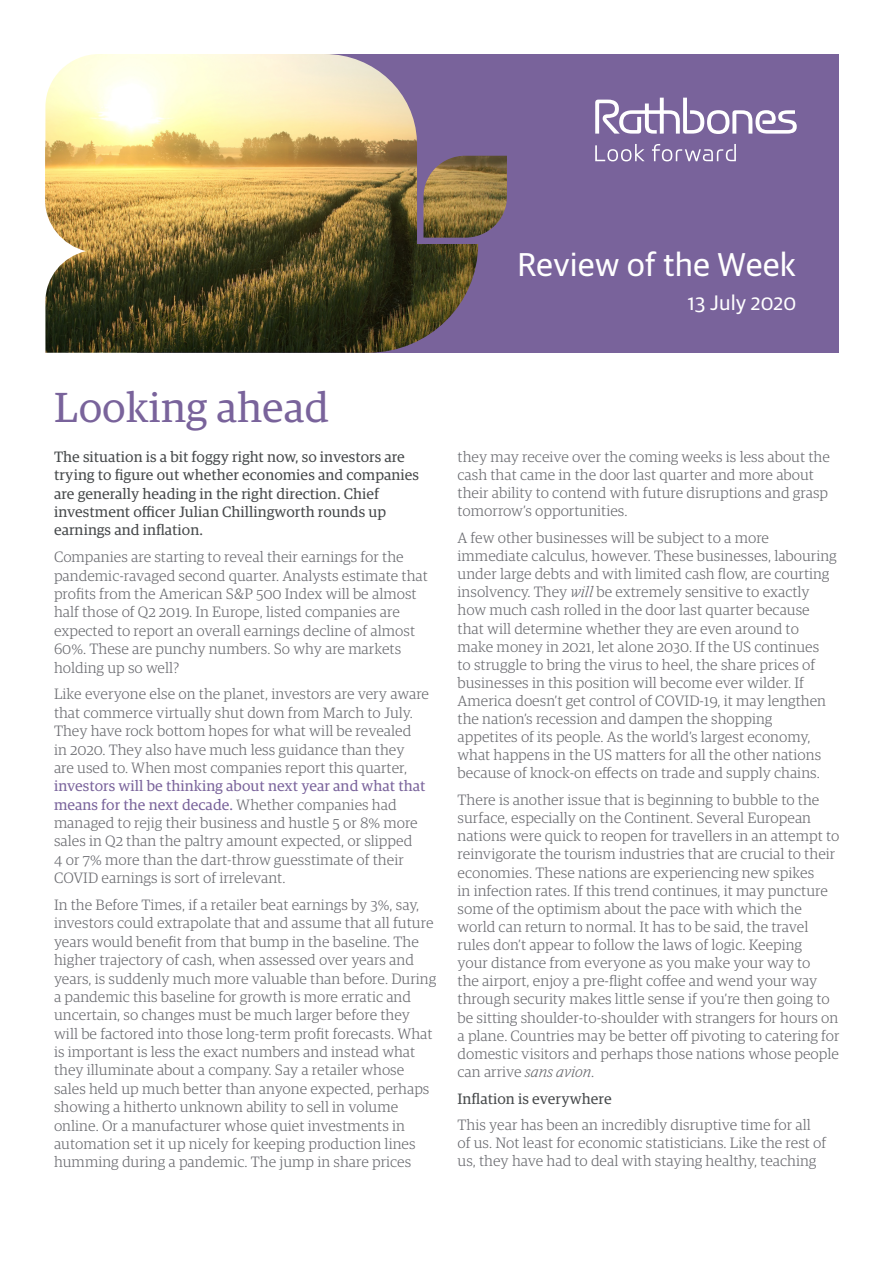
<style>
.page{position:relative;width:893px;height:1263px;background:#fff}
.page>*{position:absolute;margin:0;border:0;box-sizing:border-box;transform-origin:0 0}
.t1{font:42px "Guardian RTB Egyp";color:#79639b}
.t2{font:33px "Guardian RTB Sans";color:#fff}
.t3{font:21px "Guardian RTB Sans";color:#fff}
.t4{font:300 15px/18.1px "Guardian RTB Egyp";color:#696a6f}
.t5{font:15px/18.3px "Guardian RTB Egyp";color:#45484a}
.s1{font-weight:400;color:#79639b}
.s2{font-style:italic}
</style>
<div class="page">
<div style="left:137px;top:54px;width:702px;height:299px;background:#79639b"></div>
<svg style="left:595px;top:98px;width:202px;height:63px"></svg>
<img style="left:45px;top:54px;width:462px;height:299px">
<h2 class="t2" style="left:517px;top:241px;width:281px">Review of the Week</h2>
<h3 class="t3" style="left:687px;top:287px;width:110px">13 July 2020</h3>
<h1 class="t1" style="left:54px;top:379px;width:277px">Looking ahead</h1>
<p class="t5" style="left:54px;top:447px;width:367px">The situation is a bit foggy right now, so investors are trying to figure out whether economies and companies are generally heading in the right direction. Chief investment officer Julian Chillingworth rounds up earnings and inflation.</p>
<p class="t4" style="left:54px;top:547px;width:375px">Companies are starting to reveal their earnings for the pandemic-ravaged second quarter. Analysts estimate that profits from the American S&amp;P 500 Index will be almost half those of Q2 2019. In Europe, listed companies are expected to report an overall earnings decline of almost 60%. These are punchy numbers. So why are markets holding up so well?</p>
<p class="t4" style="left:54px;top:684px;width:377px">Like everyone else on the planet, investors are very aware that commerce virtually shut down from March to July.<br>They have rock bottom hopes for what will be revealed<br>in 2020. They also have much less guidance than they<br>are used to. When most companies report this quarter,</p>
<p class="t4" style="left:54px;top:776px;width:373px"><span class="s1">investors will be thinking about next year and what that means for the next decade.</span> Whether companies had managed to rejig their business and hustle 5 or 8% more sales in Q2 than the paltry amount expected, or slipped<br>4 or 7% more than the dart-throw guesstimate of their COVID earnings is sort of irrelevant.</p>
<p class="t4" style="left:54px;top:895px;width:384px">In the Before Times, if a retailer beat earnings by 3%, say, investors could extrapolate that and assume that all future years would benefit from that bump in the baseline. The higher trajectory of cash, when assessed over years and years, is suddenly much more valuable than before. During a pandemic this baseline for growth is more erratic and uncertain, so changes must be much larger before they will be factored into those long-term profit forecasts. What is important is less the exact numbers and instead what they illuminate about a company. Say a retailer whose sales held up much better than anyone expected, perhaps showing a hitherto unknown ability to sell in volume online. Or a manufacturer whose quiet investments in automation set it up nicely for keeping production lines humming during a pandemic. The jump in share prices</p>
<p class="t4" style="left:458px;top:447px;width:374px">they may receive over the coming weeks is less about the cash that came in the door last quarter and more about their ability to contend with future disruptions and grasp tomorrow’s opportunities.</p>
<p class="t4" style="left:458px;top:528px;width:381px">A few other businesses will be subject to a more immediate calculus, however. These businesses, labouring under large debts and with limited cash flow, are courting insolvency. They <span class="s2">will</span> be extremely sensitive to exactly how much cash rolled in the door last quarter because that will determine whether they are even around to make money in 2021, let alone 2030. If the US continues<br>to struggle to bring the virus to heel, the share prices of businesses in this position will become ever wilder. If America doesn’t get control of COVID-19, it may lengthen the nation’s recession and dampen the shopping<br>appetites of its people. As the world’s largest economy, what happens in the US matters for all the other nations because of knock-on effects on trade and supply chains.</p>
<p class="t4" style="left:458px;top:790px;width:384px">There is another issue that is beginning to bubble to the surface, especially on the Continent. Several European nations were quick to reopen for travellers in an attempt to reinvigorate the tourism industries that are crucial to their economies. These nations are experiencing new spikes<br>in infection rates. If this trend continues, it may puncture some of the optimism about the pace with which the world can return to normal. It has to be said, the travel rules don’t appear to follow the laws of logic. Keeping<br>your distance from everyone as you make your way to<br>the airport, enjoy a pre-flight coffee and wend your way through security makes little sense if you’re then going to be sitting shoulder-to-shoulder with strangers for hours on a plane. Countries may be better off pivoting to catering for domestic visitors and perhaps those nations whose people can arrive <span class="s2">sans avion</span>.</p>
<p class="t5" style="left:458px;top:1088px;width:156px">Inflation is everywhere</p>
<p class="t4" style="left:458px;top:1115px;width:370px">This year has been an incredibly disruptive time for all of us. Not least for economic statisticians. Like the rest of us, they have had to deal with staying healthy, teaching</p>
</div>
